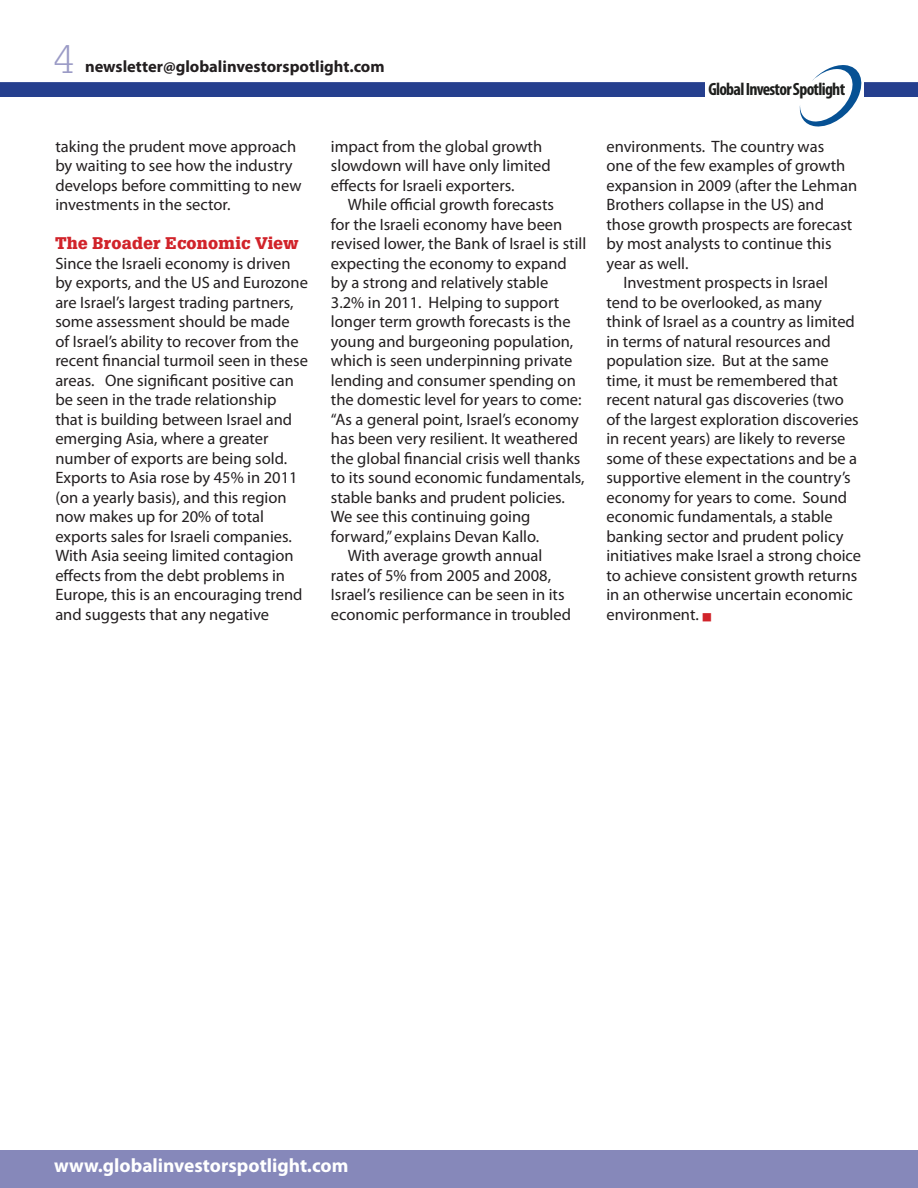
<style>
.page{position:relative;width:918px;height:1188px;background:#fff}
.page>*{position:absolute;margin:0;border:0;box-sizing:border-box;transform-origin:0 0}
.t1{font:300 39px "Glypha";color:#9b9bc6}
.t2{font:700 19.35px "Myriad Pro";color:#fff}
.t3{font:700 condensed 17.85px "Myriad Pro";letter-spacing:-.04em;color:#1e1f1d}
.gis_body_1{font:16.5px/19.5px "Myriad Pro";color:#231f20}
.t4{font:700 16.5px "Myriad Pro";color:#231f20}
.GIS_x_head{font:900 16.5px "Glypha";letter-spacing:.02em;color:#d1232a}
.s1{color:#d1232a}
</style>
<div class="page">
<div style="left:0;top:0;width:918px;height:97px;background:#253f8e"></div>
<div style="left:0;top:0;width:918px;height:82px;background:#fff"></div>
<div style="left:706px;top:16px;width:158px;height:122px;background:#fff"></div>
<svg style="left:799px;top:65px;width:62px;height:61px"></svg>
<div style="left:0;top:1150px;width:918px;height:38px;background:#8688ba"></div>
<p class="t1" style="left:54px;top:37px;width:21px">4</p>
<p class="t4" style="left:85px;top:55px;width:301px">newsletter@globalinvestorspotlight.com</p>
<p class="gis_body_1" style="left:55px;top:136px;width:248px">taking the prudent move approach by waiting to see how the industry develops before committing to new investments in the sector.</p>
<p class="GIS_x_head" style="left:55px;top:233px;width:245px">The Broader Economic View</p>
<p class="gis_body_1" style="left:55px;top:253px;width:254px">Since the Israeli economy is driven by exports, and the US and Eurozone are Israel’s largest trading partners, some assessment should be made<br>of Israel’s ability to recover from the recent financial turmoil seen in these areas. One significant positive can be seen in the trade relationship that is building between Israel and emerging Asia, where a greater number of exports are being sold.<br>Exports to Asia rose by 45% in 2011 (on a yearly basis), and this region now makes up for 20% of total exports sales for Israeli companies.<br>With Asia seeing limited contagion effects from the debt problems in Europe, this is an encouraging trend and suggests that any negative</p>
<p class="gis_body_1" style="left:331px;top:136px;width:221px">impact from the global growth slowdown will have only limited effects for Israeli exporters.</p>
<p class="gis_body_1" style="left:331px;top:195px;width:257px;text-indent:17px">While official growth forecasts<br>for the Israeli economy have been revised lower, the Bank of Israel is still expecting the economy to expand by a strong and relatively stable<br>3.2% in 2011. Helping to support longer term growth forecasts is the young and burgeoning population, which is seen underpinning private lending and consumer spending on the domestic level for years to come: “As a general point, Israel’s economy has been very resilient. It weathered the global financial crisis well thanks to its sound economic fundamentals, stable banks and prudent policies.<br>We see this continuing going forward,” explains Devan Kallo.</p>
<p class="gis_body_1" style="left:331px;top:546px;width:242px;text-indent:17px">With average growth annual rates of 5% from 2005 and 2008,<br>Israel’s resilience can be seen in its economic performance in troubled</p>
<p class="t3" style="left:708px;top:78px;width:138px">Global Investor Spotlight</p>
<p class="gis_body_1" style="left:606px;top:136px;width:252px">environments. The country was<br>one of the few examples of growth expansion in 2009 (after the Lehman<br>Brothers collapse in the US) and those growth prospects are forecast by most analysts to continue this year as well.</p>
<p class="gis_body_1" style="left:606px;top:273px;width:256px;text-indent:17px">Investment prospects in Israel tend to be overlooked, as many think of Israel as a country as limited in terms of natural resources and population size. But at the same time, it must be remembered that recent natural gas discoveries (two of the largest exploration discoveries in recent years) are likely to reverse some of these expectations and be a supportive element in the country’s economy for years to come. Sound economic fundamentals, a stable banking sector and prudent policy initiatives make Israel a strong choice to achieve consistent growth returns in an otherwise uncertain economic environment. <span class="s1">■</span></p>
<p class="t2" style="left:54px;top:1153px;width:296px">www.globalinvestorspotlight.com</p>
</div>
